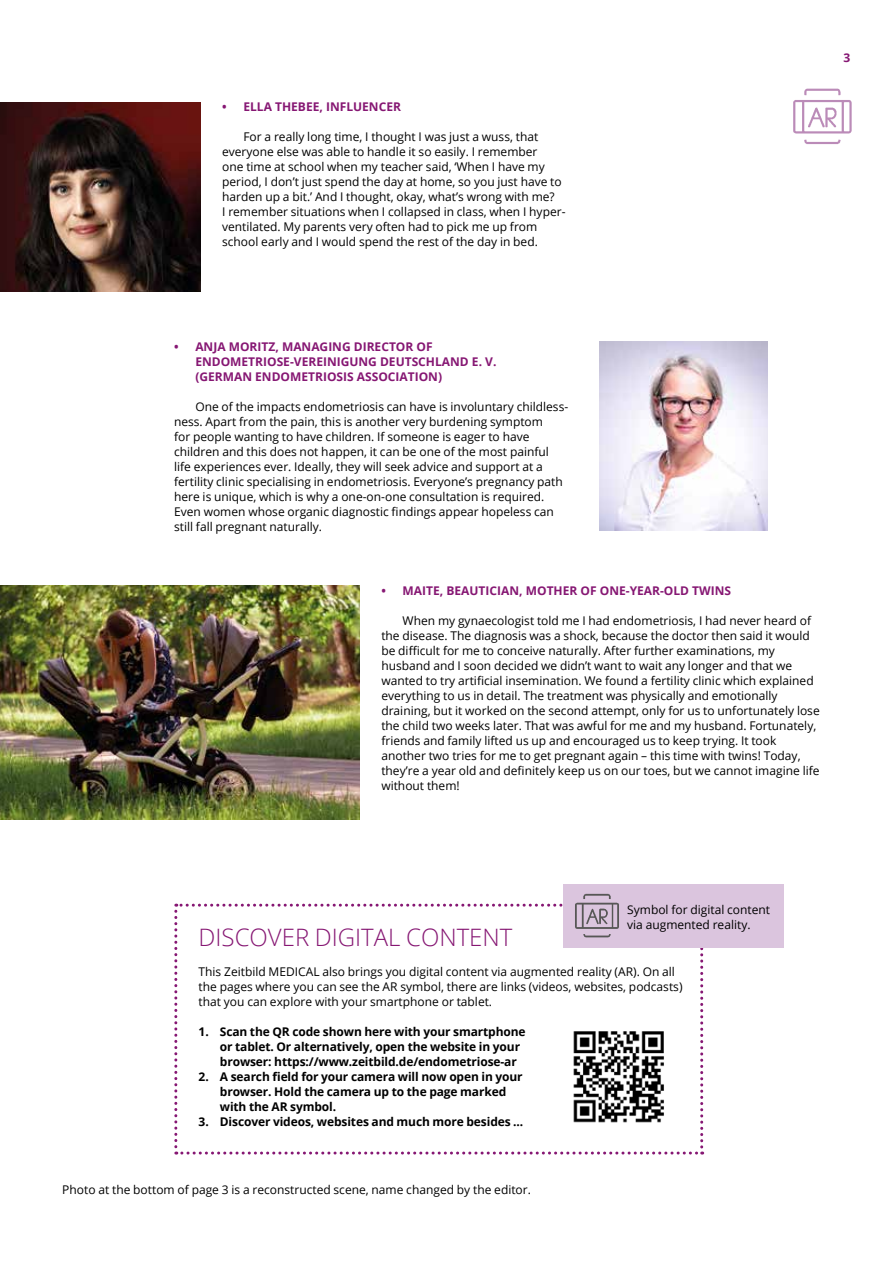
<style>
.page{position:relative;width:893px;height:1263px;background:#fff}
.page>*{position:absolute;margin:0;border:0;box-sizing:border-box;transform-origin:0 0}
.t1{font:300 24px "Open Sans";color:#861773}
.t2{font:12px/15px "Open Sans";color:#000}
.t3{font:700 12px/15px "Open Sans";letter-spacing:-.01em;color:#000}
.t4{font:700 12px/15px "Open Sans";color:#861773}
</style>
<div class="page">
<svg style="left:174px;top:904px;width:529px;height:250px"></svg>
<img style="left:0;top:586px;width:359px;height:234px">
<img style="left:0;top:102px;width:201px;height:189px">
<img style="left:599px;top:341px;width:168px;height:190px">
<img style="left:793px;top:88px;width:59px;height:56px">
<div style="left:563px;top:884px;width:221px;height:63px;background:#dbc5de"></div>
<img style="left:549px;top:893px;width:70px;height:52px">
<img style="left:571px;top:1027px;width:98px;height:98px">
<p class="t4" style="left:222px;top:99px;width:180px">• ELLA THEBEE, INFLUENCER</p>
<p class="t2" style="left:222px;top:129px;width:345px;text-indent:21px">For a really long time, I thought I was just a wuss, that everyone else was able to handle it so easily. I remember<br>one time at school when my teacher said, ‘When I have my period, I don’t just spend the day at home, so you just have to harden up a bit.’ And I thought, okay, what’s wrong with me?<br>I remember situations when I collapsed in class, when I hyper&shy;ventilated. My parents very often had to pick me up from school early and I would spend the rest of the day in bed.</p>
<p class="t4" style="left:844px;top:50px;width:8px">3</p>
<p class="t4" style="left:195px;top:338px;width:303px;text-indent:-21px">• ANJA MORITZ, MANAGING DIRECTOR OF<br>ENDOMETRIOSE-VEREINIGUNG DEUTSCHLAND E. V. (GERMAN ENDOMETRIOSIS ASSOCIATION)</p>
<p class="t2" style="left:174px;top:398px;width:396px;text-indent:21px">One of the impacts endometriosis can have is involuntary childless&shy;ness. Apart from the pain, this is another very burdening symptom<br>for people wanting to have children. If someone is eager to have children and this does not happen, it can be one of the most painful life experiences ever. Ideally, they will seek advice and support at a fertility clinic specialising in endometriosis. Everyone’s pregnancy path here is unique, which is why a one-on-one consultation is required.<br>Even women whose organic diagnostic findings appear hopeless can still fall pregnant naturally.</p>
<p class="t4" style="left:381px;top:583px;width:351px">• MAITE, BEAUTICIAN, MOTHER OF ONE-YEAR-OLD TWINS</p>
<p class="t2" style="left:381px;top:613px;width:440px;text-indent:21px">When my gynaecologist told me I had endometriosis, I had never heard of the disease. The diagnosis was a shock, because the doctor then said it would be difficult for me to conceive naturally. After further examinations, my husband and I soon decided we didn’t want to wait any longer and that we wanted to try artificial insemination. We found a fertility clinic which explained everything to us in detail. The treatment was physically and emotionally draining, but it worked on the second attempt, only for us to unfortunately lose the child two weeks later. That was awful for me and my husband. Fortunately, friends and family lifted us up and encouraged us to keep trying. It took another two tries for me to get pregnant again – this time with twins! Today, they’re a year old and definitely keep us on our toes, but we cannot imagine life without them!</p>
<p class="t2" style="left:627px;top:901px;width:144px">Symbol for digital content via augmented reality.</p>
<h1 class="t1" style="left:199px;top:921px;width:315px">DISCOVER DIGITAL CONTENT</h1>
<p class="t2" style="left:199px;top:964px;width:485px">This Zeitbild MEDICAL also brings you digital content via augmented reality (AR). On all the pages where you can see the AR symbol, there are links (videos, websites, podcasts) that you can explore with your smartphone or tablet.</p>
<p class="t3" style="left:220px;top:1024px;width:307px;text-indent:-21px">1. Scan the QR code shown here with your smartphone or tablet. Or alternatively, open the website in your browser: https://www.zeitbild.de/endometriose-ar</p>
<p class="t3" style="left:220px;top:1069px;width:304px;text-indent:-21px">2. A search field for your camera will now open in your browser. Hold the camera up to the page marked with the AR symbol.</p>
<p class="t3" style="left:199px;top:1114px;width:326px">3. Discover videos, websites and much more besides ...</p>
<p class="t2" style="left:62px;top:1181px;width:470px">Photo at the bottom of page 3 is a reconstructed scene, name changed by the editor.</p>
</div>
